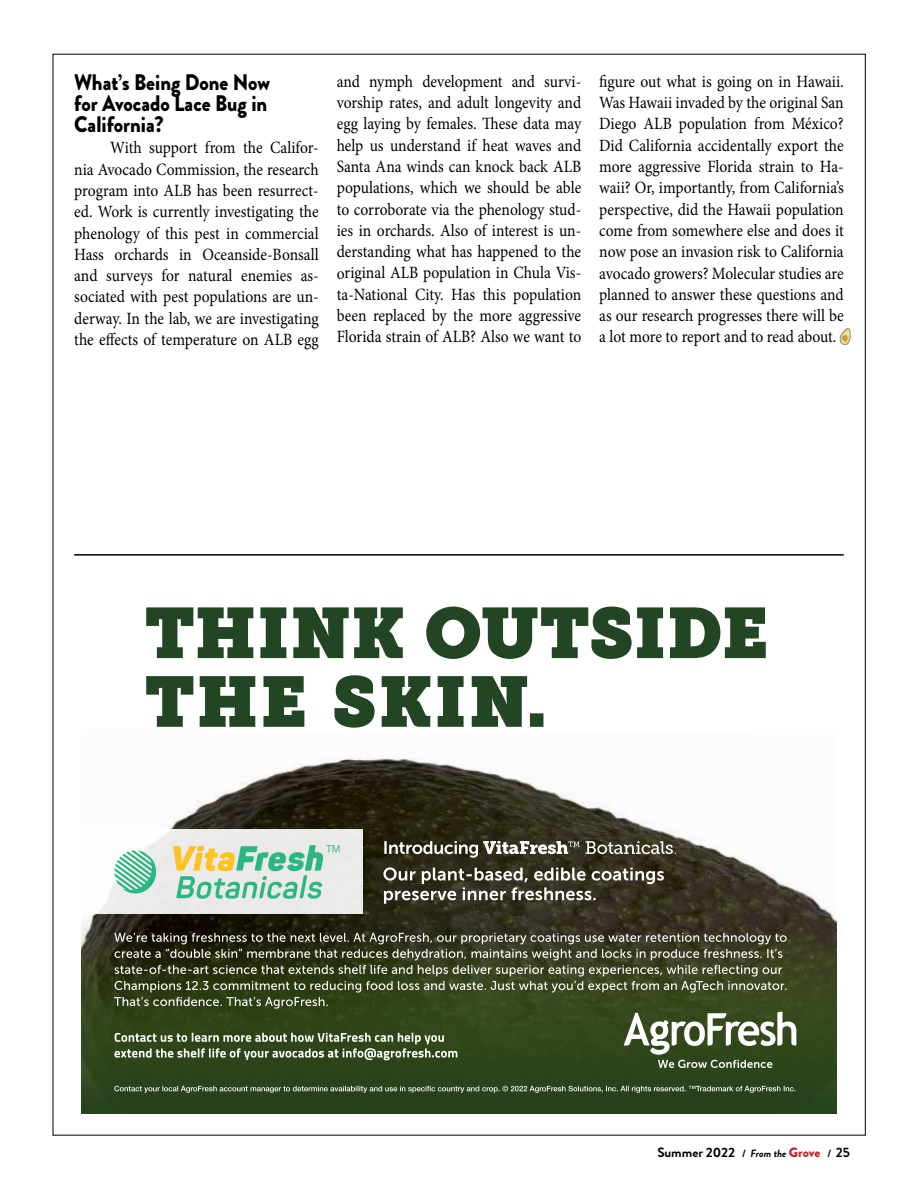
<style>
.page{position:relative;width:918px;height:1188px;background:#fff}
.page>*{position:absolute;margin:0;border:0;box-sizing:border-box;transform-origin:0 0}
.t1{font:900 22.5px/21px "Brandon Grotesque";color:#000;text-align:justify;scale:.9 1}
.t2{font:17.25px/21.3px "Minion Pro";color:#000;text-align:justify;scale:.9 1}
.t3{font:700 13.5px "Brandon Grotesque";color:#000}
.s1{font-size:10.5px}
.s2{font-style:italic;font-size:10.5px}
.s3{font-weight:900;color:#bf2432}
</style>
<div class="page">
<img style="left:838px;top:328px;width:14px;height:17px">
<img style="left:169px;top:757px;width:577px;height:105px">
<svg style="left:363px;top:862px;width:461px;height:40px"></svg>
<svg style="left:87px;top:902px;width:750px;height:20px;background:#363121"></svg>
<svg style="left:81px;top:922px;width:756px;height:192px;background:#2c3e1b"></svg>
<div style="left:81px;top:830px;width:282px;height:84px;background:linear-gradient(to right,#f7f6f6,#e5e5e3)"></div>
<svg style="left:173px;top:845px;width:166px;height:54px;background:#b7d8b9"></svg>
<svg style="left:114px;top:850px;width:42px;height:43px;background:#95d6bc"></svg>
<svg style="left:114px;top:1086px;width:681px;height:7px;background:#5f7355"></svg>
<svg style="left:383px;top:867px;width:281px;height:37px;background:#5f5c4e"></svg>
<svg style="left:384px;top:841px;width:292px;height:17px"></svg>
<svg style="left:146px;top:675px;width:397px;height:53px"></svg>
<svg style="left:146px;top:607px;width:620px;height:52px"></svg>
<svg style="left:114px;top:933px;width:682px;height:135px;background:#4c5837"></svg>
<hr style="left:74px;top:554px;width:770px;height:2px;background:#000">
<h1 class="t1" style="left:74px;top:72px;width:219px">What’s Being Done Now for Avocado Lace Bug in California?</h1>
<p class="t2" style="left:74px;top:137px;width:273px;text-indent:36px">With support from the Califor&shy;nia Avocado Commission, the research program into ALB has been resurrect&shy;ed. Work is currently investigating the phenology of this pest in commercial Hass orchards in Oceanside-Bonsall and surveys for natural enemies as&shy;sociated with pest populations are un&shy;derway. In the lab, we are investigating the effects of temperature on ALB egg</p>
<p class="t2" style="left:337px;top:71px;width:273px">and nymph development and survi&shy;vorship rates, and adult longevity and egg laying by females. These data may help us understand if heat waves and Santa Ana winds can knock back ALB populations, which we should be able to corroborate via the phenology stud&shy;ies in orchards. Also of interest is un&shy;derstanding what has happened to the original ALB population in Chula Vis&shy;ta-National City. Has this population been replaced by the more aggressive Florida strain of ALB? Also we want to</p>
<p class="t2" style="left:599px;top:71px;width:273px">figure out what is going on in Hawaii.<br>Was Hawaii invaded by the original San Diego ALB population from México?<br>Did California accidentally export the more aggressive Florida strain to Ha&shy;waii? Or, importantly, from California’s perspective, did the Hawaii population come from somewhere else and does it now pose an invasion risk to California avocado growers? Molecular studies are planned to answer these questions and as our research progresses there will be a lot more to report and to read about.</p>
<p class="t3" style="left:657px;top:1143px;width:194px">Summer 2022 <span class="s1">/</span> <span class="s2">From the</span> <span class="s3">Grove</span> <span class="s1">/</span> 25</p>
</div>
